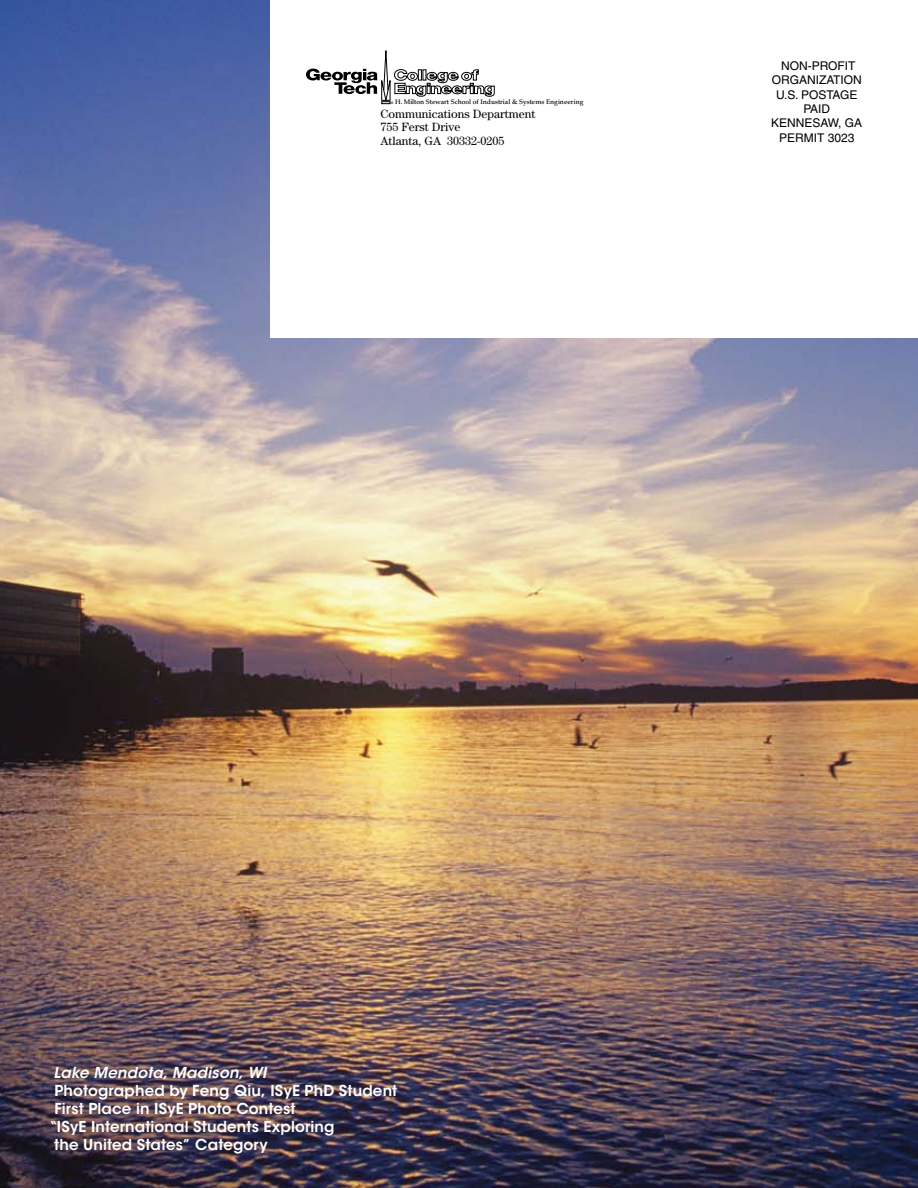
<style>
.page{position:relative;width:918px;height:1188px;background:#fff}
.page>*{position:absolute;margin:0;border:0;box-sizing:border-box;transform-origin:0 0}
.t1{font:600 15px "ITC Avant Garde Std";letter-spacing:.01em;color:#fff}
.t2{font:italic 600 15px "ITC Avant Garde Std";letter-spacing:.01em;color:#fff}
.t3{font:12px/14.4px "Helvetica";color:#000;text-align:center}
.t4{font:12px/13.5px "Century Std";color:#000}
.t5{font:500 6.6px "Palatino LT Std";color:#000}
.s1{font-family:"Helvetica Neue";font-size:3.3px}
</style>
<div class="page">
<img style="left:0;top:0;width:918px;height:1188px">
<div style="left:270px;top:0;width:648px;height:338px;background:#fff"></div>
<svg style="left:306px;top:50px;width:189px;height:54px"></svg>
<p class="t5" style="left:391px;top:98px;width:194px"><span class="s1">®</span> H. Milton Stewart School of Industrial &amp; Systems Engineering</p>
<p class="t4" style="left:381px;top:107px;width:157px">Communications Department<br>755 Ferst Drive<br>Atlanta, GA 30332-0205</p>
<p class="t3" style="left:771px;top:58px;width:93px">NON-PROFIT<br>ORGANIZATION<br>U.S. POSTAGE<br>PAID<br>KENNESAW, GA<br>PERMIT 3023</p>
<p class="t2" style="left:54px;top:1063px;width:215px">Lake Mendota, Madison, WI</p>
<p class="t1" style="left:54px;top:1081px;width:344px">Photographed by Feng Qiu, ISyE PhD Student</p>
<p class="t1" style="left:54px;top:1099px;width:243px">First Place in ISyE Photo Contest</p>
<p class="t1" style="left:49px;top:1117px;width:287px">“ISyE International Students Exploring</p>
<p class="t1" style="left:54px;top:1135px;width:215px">the United States” Category</p>
</div>
